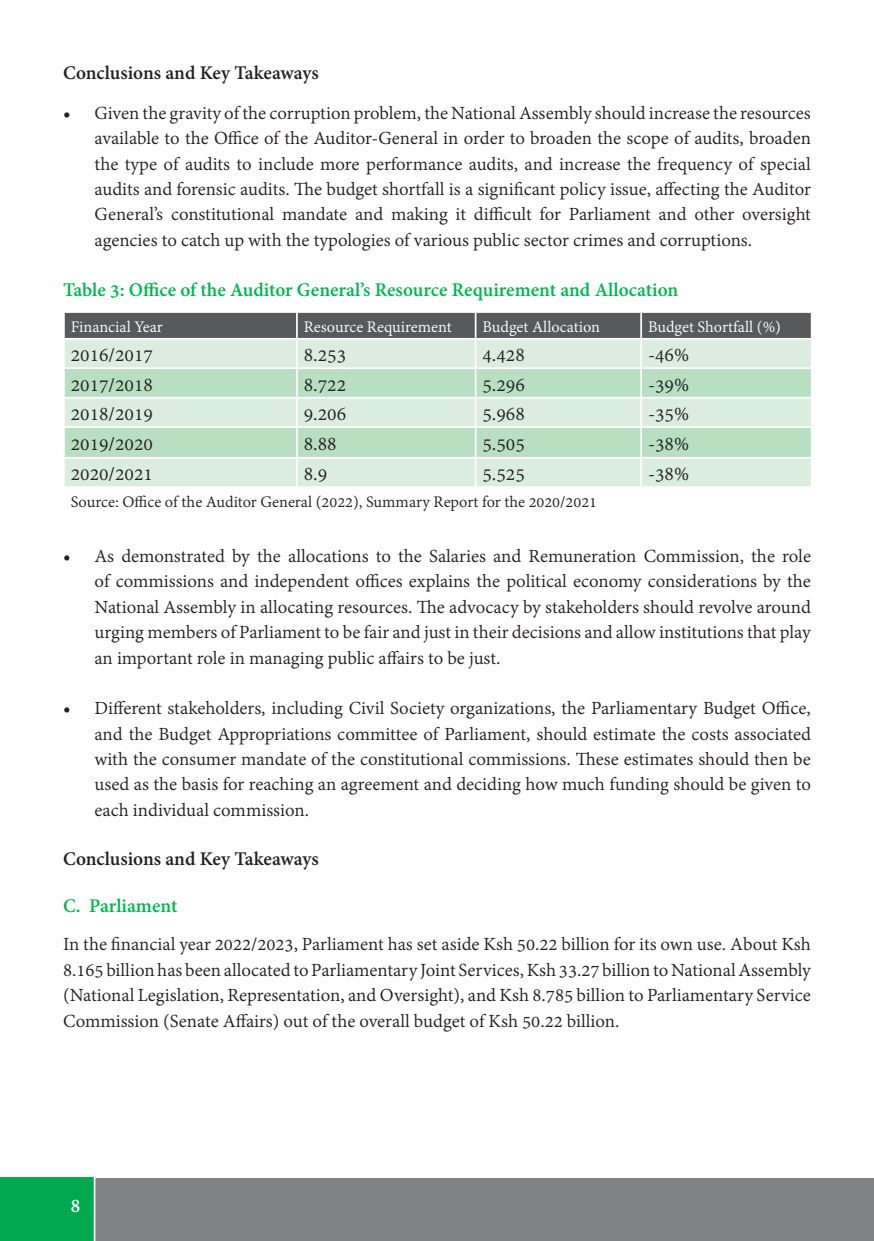
<style>
.page{position:relative;width:874px;height:1241px;background:#fff}
.page>*{position:absolute;margin:0;border:0;box-sizing:border-box;transform-origin:0 0}
.t1{font:21px "Adobe Gurmukhi";color:#231f20}
.t2{font:700 21px "Adobe Gurmukhi";color:#00b44f}
.t3{font:700 21px "Adobe Gurmukhi";letter-spacing:-.005em;color:#231f20}
.t4{font:700 21px "Adobe Gurmukhi";color:#fff}
.t5{font:20.12px/25.4px "Adobe Gurmukhi";color:#231f20;text-align:justify}
.t6{font:17.5px "Adobe Gurmukhi";color:#231f20}
.t7{font:17.5px "Adobe Gurmukhi";color:#fff}
</style>
<div class="page">
<div style="left:0;top:1177px;width:873px;height:63px;background:#808285"></div>
<div style="left:0;top:1177px;width:94px;height:63px;background:#00a850"></div>
<hr style="left:94px;top:1166px;width:1px;height:74px;background:#fff">
<svg style="left:64px;top:312px;width:747px;height:174px;background:#bed4c3"></svg>
<hr style="left:810px;top:458px;width:2px;height:28px;background:#fff">
<p class="t3" style="left:63px;top:61px;width:257px">Conclusions and Key Takeaways</p>
<p class="t5" style="left:94px;top:101px;width:717px;text-indent:-32px">• Given the gravity of the corruption problem, the National Assembly should increase the resources available to the Office of the Auditor-General in order to broaden the scope of audits, broaden the type of audits to include more performance audits, and increase the frequency of special audits and forensic audits. The budget shortfall is a significant policy issue, affecting the Auditor General’s constitutional mandate and making it difficult for Parliament and other oversight agencies to catch up with the typologies of various public sector crimes and corruptions.</p>
<p class="t2" style="left:63px;top:278px;width:616px">Table 3: Office of the Auditor General’s Resource Requirement and Allocation</p>
<p class="t7" style="left:71px;top:317px;width:94px">Financial Year</p>
<p class="t7" style="left:303px;top:317px;width:149px">Resource Requirement</p>
<p class="t7" style="left:482px;top:317px;width:119px">Budget Allocation</p>
<p class="t7" style="left:647px;top:317px;width:134px">Budget Shortfall (%)</p>
<p class="t1" style="left:71px;top:343px;width:84px">2016/2017</p>
<p class="t1" style="left:303px;top:343px;width:44px">8.253</p>
<p class="t1" style="left:482px;top:343px;width:44px">4.428</p>
<p class="t1" style="left:647px;top:343px;width:43px">-46%</p>
<p class="t1" style="left:71px;top:373px;width:84px">2017/2018</p>
<p class="t1" style="left:303px;top:373px;width:44px">8.722</p>
<p class="t1" style="left:482px;top:373px;width:44px">5.296</p>
<p class="t1" style="left:647px;top:373px;width:43px">-39%</p>
<p class="t1" style="left:71px;top:402px;width:84px">2018/2019</p>
<p class="t1" style="left:303px;top:402px;width:44px">9.206</p>
<p class="t1" style="left:482px;top:402px;width:44px">5.968</p>
<p class="t1" style="left:647px;top:402px;width:43px">-35%</p>
<p class="t1" style="left:71px;top:431px;width:84px">2019/2020</p>
<p class="t1" style="left:303px;top:431px;width:34px">8.88</p>
<p class="t1" style="left:482px;top:431px;width:44px">5.505</p>
<p class="t1" style="left:647px;top:431px;width:43px">-38%</p>
<p class="t1" style="left:71px;top:462px;width:84px">2020/2021</p>
<p class="t1" style="left:303px;top:462px;width:25px">8.9</p>
<p class="t1" style="left:482px;top:462px;width:44px">5.525</p>
<p class="t1" style="left:647px;top:462px;width:43px">-38%</p>
<p class="t6" style="left:71px;top:492px;width:527px">Source: Office of the Auditor General (2022), Summary Report for the 2020/2021</p>
<p class="t5" style="left:94px;top:544px;width:717px;text-indent:-32px">• As demonstrated by the allocations to the Salaries and Remuneration Commission, the role of commissions and independent offices explains the political economy considerations by the National Assembly in allocating resources. The advocacy by stakeholders should revolve around urging members of Parliament to be fair and just in their decisions and allow institutions that play an important role in managing public affairs to be just.</p>
<p class="t5" style="left:94px;top:696px;width:717px;text-indent:-32px">• Different stakeholders, including Civil Society organizations, the Parliamentary Budget Office, and the Budget Appropriations committee of Parliament, should estimate the costs associated with the consumer mandate of the constitutional commissions. These estimates should then be used as the basis for reaching an agreement and deciding how much funding should be given to each individual commission.</p>
<p class="t3" style="left:63px;top:847px;width:257px">Conclusions and Key Takeaways</p>
<p class="t2" style="left:63px;top:894px;width:116px">C. Parliament</p>
<p class="t5" style="left:63px;top:932px;width:749px">In the financial year 2022/2023, Parliament has set aside Ksh 50.22 billion for its own use. About Ksh 8.165 billion has been allocated to Parliamentary Joint Services, Ksh 33.27 billion to National Assembly (National Legislation, Representation, and Oversight), and Ksh 8.785 billion to Parliamentary Service Commission (Senate Affairs) out of the overall budget of Ksh 50.22 billion.</p>
<p class="t4" style="left:71px;top:1194px;width:11px">8</p>
</div>
